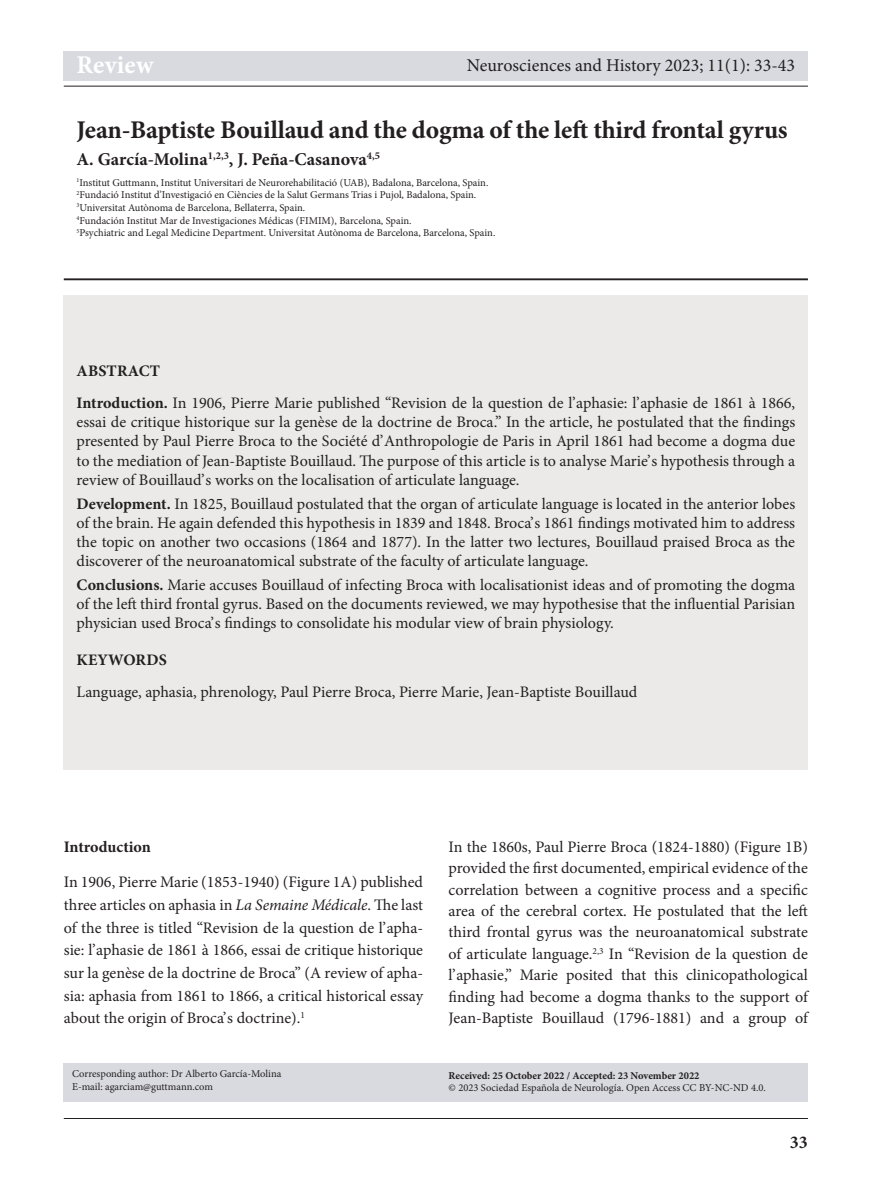
<style>
.page{position:relative;width:893px;height:1191px;background:#fff}
.page>*{position:absolute;margin:0;border:0;box-sizing:border-box;transform-origin:0 0}
.t1{font:700 25.5px "Minion Pro";letter-spacing:-.01em;color:#231f20}
.t2{font:700 25.5px "Minion Pro";letter-spacing:.01em;color:#fff}
.t3{font:700 18px "Minion Pro";color:#231f20}
.t4{font:18px "Minion Pro";color:#231f20}
.Default{font:16.05px/19.2px "Minion Pro";color:#231f20;text-align:justify}
.t5{font:700 16.05px "Minion Pro";letter-spacing:.005em;color:#231f20}
.t6{font:10.5px "Minion Pro";color:#231f20}
.t7{font:700 10.5px "Minion Pro";color:#231f20}
.s1{font-weight:700}
.s2{font-style:italic}
</style>
<div class="page">
<div style="left:64px;top:1063px;width:744px;height:38px;background:#d8dadf"></div>
<hr style="left:64px;top:86px;width:744px;height:1px;background:#231f20">
<hr style="left:64px;top:1118px;width:744px;height:1px;background:#231f20">
<div style="left:64px;top:51px;width:744px;height:30px;background:#d8dadf"></div>
<div style="left:64px;top:295px;width:744px;height:475px;background:#ebeae9"></div>
<hr style="left:64px;top:278px;width:744px;height:2px;background:#231f20">
<p class="t2" style="left:77px;top:47px;width:79px">Review</p>
<p class="t4" style="left:467px;top:53px;width:330px">Neurosciences and History 2023; 11(1): 33-43</p>
<p class="t1" style="left:77px;top:111px;width:713px">Jean-Baptiste Bouillaud and the dogma of the left third frontal gyrus</p>
<p class="t3" style="left:77px;top:146px;width:305px">A. García-Molina<sup>1,2,3</sup>, J. Peña-Casanova<sup>4,5</sup></p>
<p class="t6" style="left:77px;top:175px;width:413px"><sup>1</sup>Institut Guttmann, Institut Universitari de Neurorehabilitació (UAB), Badalona, Barcelona, Spain.</p>
<p class="t6" style="left:77px;top:188px;width:401px"><sup>2</sup>Fundació Institut d’Investigació en Ciències de la Salut Germans Trias i Pujol, Badalona, Spain.</p>
<p class="t6" style="left:77px;top:201px;width:230px"><sup>3</sup>Universitat Autònoma de Barcelona, Bellaterra, Spain.</p>
<p class="t6" style="left:77px;top:213px;width:337px"><sup>4</sup>Fundación Institut Mar de Investigaciones Médicas (FIMIM), Barcelona, Spain.</p>
<p class="t6" style="left:77px;top:226px;width:420px"><sup>5</sup>Psychiatric and Legal Medicine Department. Universitat Autònoma de Barcelona, Barcelona, Spain.</p>
<p class="t5" style="left:77px;top:359px;width:85px">ABSTRACT</p>
<p class="Default" style="left:77px;top:393px;width:720px"><span class="s1">Introduction.</span> In 1906, Pierre Marie published “Revision de la question de l’aphasie: l’aphasie de 1861 à 1866, essai de critique historique sur la genèse de la doctrine de Broca.” In the article, he postulated that the findings presented by Paul Pierre Broca to the Société d’Anthropologie de Paris in April 1861 had become a dogma due to the mediation of Jean-Baptiste Bouillaud. The purpose of this article is to analyse Marie’s hypothesis through a review of Bouillaud’s works on the localisation of articulate language.</p>
<p class="Default" style="left:77px;top:494px;width:720px"><span class="s1">Development.</span> In 1825, Bouillaud postulated that the organ of articulate language is located in the anterior lobes of the brain. He again defended this hypothesis in 1839 and 1848. Broca’s 1861 findings motivated him to address the topic on another two occasions (1864 and 1877). In the latter two lectures, Bouillaud praised Broca as the discoverer of the neuroanatomical substrate of the faculty of articulate language.</p>
<p class="Default" style="left:77px;top:575px;width:720px"><span class="s1">Conclusions.</span> Marie accuses Bouillaud of infecting Broca with localisationist ideas and of promoting the dogma of the left third frontal gyrus. Based on the documents reviewed, we may hypothesise that the influential Parisian physician used Broca’s findings to consolidate his modular view of brain physiology.</p>
<p class="t5" style="left:77px;top:648px;width:92px">KEYWORDS</p>
<p class="Default" style="left:77px;top:682px;width:562px">Language, aphasia, phrenology, Paul Pierre Broca, Pierre Marie, Jean-Baptiste Bouillaud</p>
<p class="t5" style="left:64px;top:835px;width:89px">Introduction</p>
<p class="Default" style="left:64px;top:870px;width:361px;line-height:22.6px">In 1906, Pierre Marie (1853-1940) (Figure 1A) published three articles on aphasia in <span class="s2">La Semaine Médicale</span>. The last of the three is titled “Revision de la question de l’apha&shy;sie: l’aphasie de 1861 à 1866, essai de critique historique sur la genèse de la doctrine de Broca” (A review of apha&shy;sia: aphasia from 1861 to 1866, a critical historical essay about the origin of Broca’s doctrine).<sup>1</sup></p>
<p class="t6" style="left:72px;top:1067px;width:211px">Corresponding author: Dr Alberto García-Molina</p>
<p class="t6" style="left:72px;top:1079px;width:143px">E-mail: agarciam@guttmann.com</p>
<p class="Default" style="left:449px;top:836px;width:361px;line-height:21.5px">In the 1860s, Paul Pierre Broca (1824-1880) (Figure 1B) provided the first documented, empirical evidence of the correlation between a cognitive process and a specific area of the cerebral cortex. He postulated that the left third frontal gyrus was the neuroanatomical substrate of articulate language.<sup>2,3</sup> In “Revision de la question de l’aphasie,” Marie posited that this clinicopathological finding had become a dogma thanks to the support of Jean-Baptiste Bouillaud (1796-1881) and a group of</p>
<p class="t7" style="left:449px;top:1067px;width:252px">Received: 25 October 2022 / Accepted: 23 November 2022</p>
<p class="t6" style="left:449px;top:1080px;width:319px">© 2023 Sociedad Española de Neurología. Open Access CC BY-NC-ND 4.0.</p>
<p class="t3" style="left:790px;top:1130px;width:19px">33</p>
</div>
